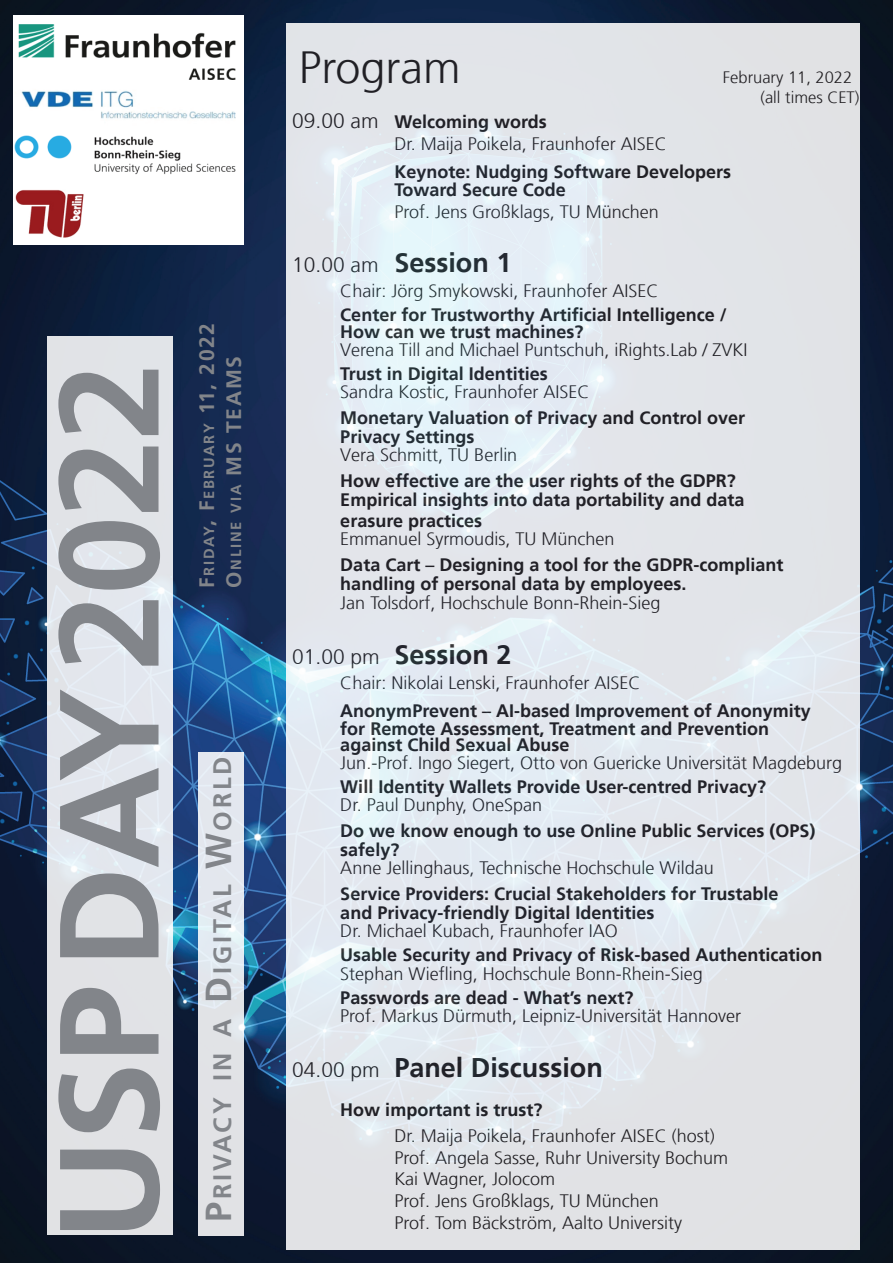
<style>
.page{position:relative;width:893px;height:1263px;background:#fff}
.page>*{position:absolute;margin:0;border:0;box-sizing:border-box;transform-origin:0 0}
.t1{font:700 141px "Frutiger";letter-spacing:-.01em;color:#82858a}
.t2{font:300 45px "Frutiger";color:#231f20}
.t3{font:700 36px "Frutiger";color:#82858a}
.t4{font:700 27px "Frutiger";color:#231f20}
.t5{font:700 25.2px "Frutiger";letter-spacing:.115em;color:#82858a}
.t6{font:700 21px "Frutiger LT Com";color:#82858a}
.t7{font:700 18px/19.5px "Frutiger";color:#231f20}
.t8{font:300 18px/21.6px "Frutiger";color:#231f20}
.t9{font:300 16.5px/19.8px "Frutiger";color:#231f20}
.t10{font:700 14.7px "Frutiger LT Com";letter-spacing:.105em;color:#82858a}
.s1{font-size:21px}
.s2{font-size:14.7px}
.s3{font-size:36px}
.s4{font-weight:700}
.s5{font-weight:300;font-size:21px}
</style>
<div class="page">
<img style="left:0;top:0;width:893px;height:1263px">
<div style="left:286px;top:23px;width:573px;height:1226px;background:linear-gradient(to right,#e4ebf2,#e1e4e8)"></div>
<img style="left:14px;top:16px;width:229px;height:229px">
<div style="left:198px;top:752px;width:46px;height:483px;background:#e2e6ec"></div>
<div style="left:47px;top:336px;width:125px;height:899px;background:#e1e4e7"></div>
<h1 class="t1" style="left:27px;top:1241px;width:880px;rotate:-90deg">USP DAY 2022</h1>
<p class="t10" style="left:200px;top:588px;width:266px;rotate:-90deg"><span class="s1">F</span>riday<span class="s1">, F</span>ebruary <span class="s1">11, 2022</span></p>
<p class="t6" style="left:221px;top:588px;width:233px;rotate:-90deg">O<span class="s2">nline via</span> MS TEAMS</p>
<h3 class="t5" style="left:208px;top:1199px;width:441px;rotate:-90deg">rivacy in a <span class="s3">D</span>igital <span class="s3">W</span>orld</h3>
<h3 class="t3" style="left:198px;top:1222px;width:22px;rotate:-90deg">P</h3>
<h2 class="t2" style="left:299px;top:42px;width:163px">Program</h2>
<p class="t9" style="left:760px;top:68px;width:101px;text-indent:-37px">February 11, 2022 (all times CET)</p>
<p class="t8" style="left:394px;top:111px;width:274px;text-indent:-102px"><span class="s1">09.00 am</span> <span class="s4">Welcoming words<br></span>Dr. Maija Poikela, Fraunhofer AISEC</p>
<p class="t7" style="left:394px;top:162px;width:338px;line-height:18.6px">Keynote: Nudging Software Developers<br>Toward Secure Code</p>
<p class="t8" style="left:394px;top:201px;width:266px">Prof. Jens Großklags, TU München</p>
<h3 class="t4" style="left:292px;top:247px;width:221px"><span class="s5">10.00 am</span> Session 1</h3>
<p class="t8" style="left:340px;top:280px;width:320px">Chair: Jörg Smykowski, Fraunhofer AISEC</p>
<p class="t7" style="left:340px;top:306px;width:388px;line-height:17.1px">Center for Trustworthy Artificial Intelligence /<br>How can we trust machines?</p>
<p class="t8" style="left:340px;top:340px;width:409px">Verena Till and Michael Puntschuh, iRights.Lab / ZVKI</p>
<p class="t7" style="left:340px;top:364px;width:209px">Trust in Digital Identities</p>
<p class="t8" style="left:340px;top:382px;width:251px">Sandra Kostic, Fraunhofer AISEC</p>
<p class="t7" style="left:340px;top:408px;width:406px">Monetary Valuation of Privacy and Control over<br>Privacy Settings</p>
<p class="t8" style="left:340px;top:445px;width:178px">Vera Schmitt, TU Berlin</p>
<p class="t7" style="left:340px;top:471px;width:406px;line-height:20.2px">How effective are the user rights of the GDPR?<br>Empirical insights into data portability and data erasure practices</p>
<p class="t8" style="left:340px;top:529px;width:276px">Emmanuel Syrmoudis, TU München</p>
<p class="t7" style="left:340px;top:555px;width:445px">Data Cart – Designing a tool for the GDPR-compliant handling of personal data by employees.</p>
<p class="t8" style="left:340px;top:592px;width:322px">Jan Tolsdorf, Hochschule Bonn-Rhein-Sieg</p>
<h3 class="t4" style="left:292px;top:639px;width:221px"><span class="s5">01.00 pm</span> Session 2</h3>
<p class="t8" style="left:340px;top:672px;width:302px">Chair: Nikolai Lenski, Fraunhofer AISEC</p>
<p class="t7" style="left:340px;top:702px;width:472px;line-height:17.2px">AnonymPrevent – AI-based Improvement of Anonymity for Remote Assessment, Treatment and Prevention against Child Sexual Abuse</p>
<p class="t8" style="left:340px;top:752px;width:503px">Jun.-Prof. Ingo Siegert, Otto von Guericke Universität Magdeburg</p>
<p class="t7" style="left:340px;top:777px;width:427px">Will Identity Wallets Provide User-centred Privacy?</p>
<p class="t8" style="left:340px;top:794px;width:203px">Dr. Paul Dunphy, OneSpan</p>
<p class="t7" style="left:340px;top:821px;width:477px">Do we know enough to use Online Public Services (OPS) safely?</p>
<p class="t8" style="left:340px;top:857px;width:375px">Anne Jellinghaus, Technische Hochschule Wildau</p>
<p class="t7" style="left:340px;top:884px;width:440px">Service Providers: Crucial Stakeholders for Trustable and Privacy-friendly Digital Identities</p>
<p class="t8" style="left:340px;top:920px;width:279px">Dr. Michael Kubach, Fraunhofer IAO</p>
<p class="t7" style="left:340px;top:945px;width:484px">Usable Security and Privacy of Risk-based Authentication</p>
<p class="t8" style="left:340px;top:963px;width:364px">Stephan Wiefling, Hochschule Bonn-Rhein-Sieg</p>
<p class="t7" style="left:340px;top:988px;width:295px">Passwords are dead - What’s next?</p>
<p class="t8" style="left:340px;top:1005px;width:402px">Prof. Markus Dürmuth, Leipniz-Universität Hannover</p>
<h3 class="t4" style="left:292px;top:1052px;width:312px"><span class="s5">04.00 pm</span> Panel Discussion</h3>
<p class="t7" style="left:340px;top:1100px;width:204px">How important is trust?</p>
<p class="t8" style="left:394px;top:1125px;width:335px">Dr. Maija Poikela, Fraunhofer AISEC (host)<br>Prof. Angela Sasse, Ruhr University Bochum Kai Wagner, Jolocom<br>Prof. Jens Großklags, TU München</p>
<p class="t8" style="left:394px;top:1212px;width:289px">Prof. Tom Bäckström, Aalto University</p>
</div>
